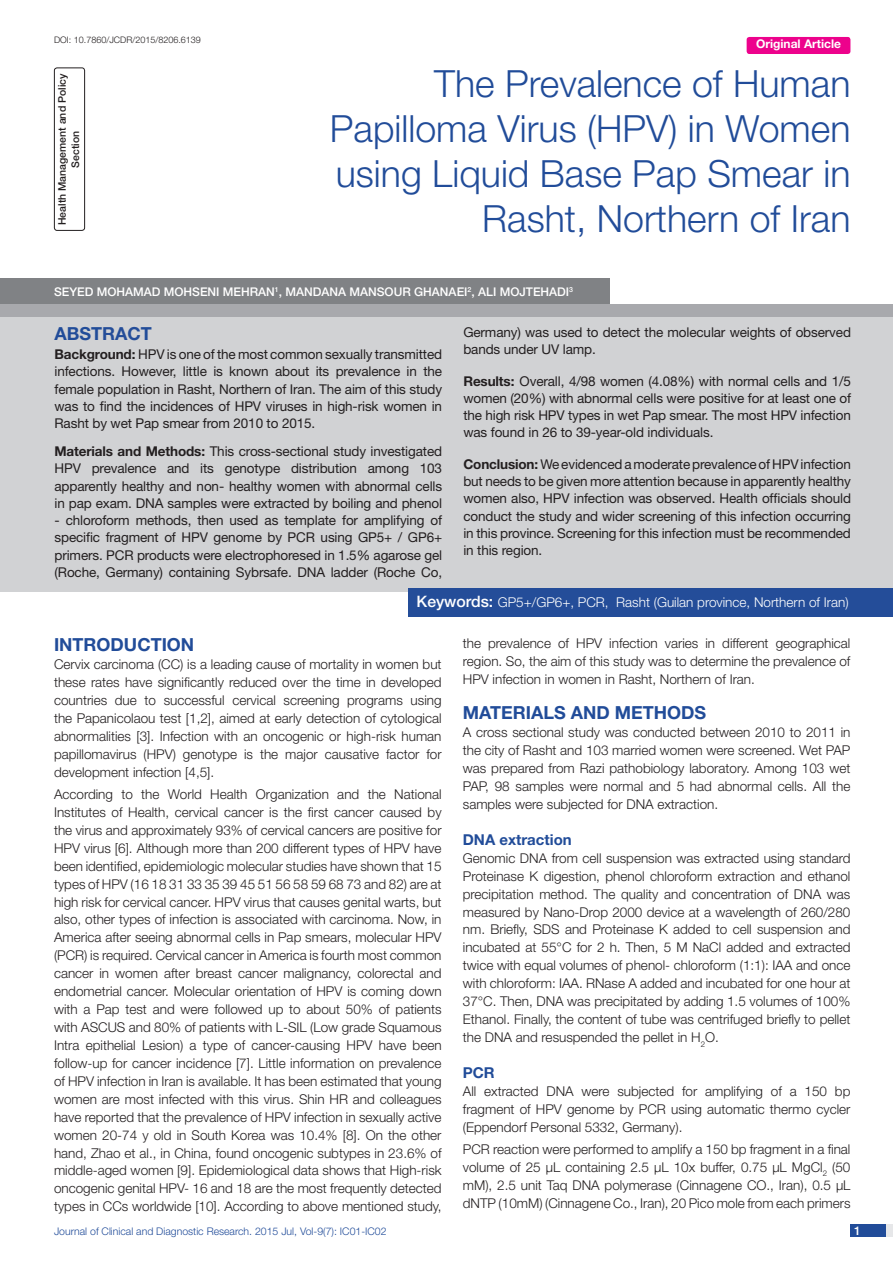
<style>
.page{position:relative;width:893px;height:1263px;background:#fff}
.page>*{position:absolute;margin:0;border:0;box-sizing:border-box;transform-origin:0 0}
.t1{font:300 37.5px/45px "Helvetica Neue";color:#214c99;text-align:right}
.Heading{font:700 18px "Helvetica Neue";color:#214c99}
.Abstract_head{font:700 18px "Helvetica Neue";color:#214c99}
.Level_2{font:700 15px "Helvetica Neue";color:#214c99}
.Body_text{font:300 13.5px/18px "Helvetica Neue";color:#231f20;text-align:justify}
.Abstract_head-2{font:13.5px/17.2px "Helvetica Neue";letter-spacing:-.01em;color:#231f20;text-align:justify}
.Level_2-2{font:13.5px/17.2px "Helvetica Neue";letter-spacing:-.01em;color:#231f20;text-align:justify}
.t2{font:300 13.5px "Helvetica Neue";color:#fff}
.Author{font:500 12px "Helvetica Neue";color:#fff}
.t3{font:700 12px "Helvetica Neue";color:#fff}
.t4{font:300 10.5px "Helvetica Neue";color:#214c99}
.t5{font:500 10.5px "Helvetica Neue";color:#231f20}
.DOI{font:300 9px "Helvetica Neue";color:#231f20}
.s1{color:#244d99}
.s2{font-weight:700}
.s3{font-weight:500;font-size:15.75px}
</style>
<div class="page">
<div style="left:850px;top:1224px;width:43px;height:13px;background:#e6e7e9"></div>
<div style="left:850px;top:1224px;width:35px;height:13px;background:#214c99"></div>
<div style="left:747px;top:37px;width:103px;height:17px;background:#ed028c;border-radius:3px"></div>
<div style="left:0;top:279px;width:610px;height:26px;background:#808285"></div>
<div style="left:54px;top:68px;width:31px;height:163px;border:1px solid #231f20;border-radius:3px"></div>
<div style="left:0;top:317px;width:893px;height:275px;background:#d1d2d4"></div>
<div style="left:0;top:305px;width:893px;height:12px;background:#a8a9ad"></div>
<div style="left:408px;top:588px;width:485px;height:28px;background:#244d99"></div>
<p class="DOI" style="left:54px;top:35px;width:148px">DOI: 10.7860/JCDR/2015/8206.6139</p>
<p class="t3" style="left:756px;top:37px;width:87px">Original Article</p>
<p class="t5" style="left:56px;top:225px;width:153px;rotate:-90deg">Health Management and Policy</p>
<p class="t5" style="left:69px;top:168px;width:38px;rotate:-90deg">Section</p>
<p class="t1" style="left:330px;top:60px;width:522px">The Prevalence of Human<br>Papilloma Virus (HPV) in Women using Liquid Base Pap Smear in<br>Rasht, Northern of Iran</p>
<p class="Author" style="left:54px;top:285px;width:521px">SEYED MOHAMAD MOHSENI MEHRAN<sup>1</sup>, MANDANA MANSOUR GHANAEI<sup>2</sup>, ALI MOJTEHADI<sup>3</sup></p>
<p class="Abstract_head" style="left:55px;top:323px;width:98px">ABST<span class="s1">RAC</span>T</p>
<p class="Abstract_head-2" style="left:55px;top:345px;width:389px"><span class="s2">Background:</span> HPV is one of the most common sexually transmitted infections. However, little is known about its prevalence in the female population in Rasht, Northern of Iran. The aim of this study was to find the incidences of HPV viruses in high-risk women in Rasht by wet Pap smear from 2010 to 2015.</p>
<p class="Abstract_head-2" style="left:55px;top:442px;width:389px"><span class="s2">Materials and Methods:</span> This cross-sectional study investigated HPV prevalence and its genotype distribution among 103 apparently healthy and non- healthy women with abnormal cells in pap exam. DNA samples were extracted by boiling and phenol</p>
<p class="Abstract_head-2" style="left:55px;top:511px;width:389px">- chloroform methods, then used as template for amplifying of specific fragment of HPV genome by PCR using GP5+ / GP6+ primers. PCR products were electrophoresed in 1.5% agarose gel (Roche, Germany) containing Sybrsafe. DNA ladder (Roche Co,</p>
<p class="Abstract_head-2" style="left:463px;top:323px;width:389px">Germany) was used to detect the molecular weights of observed bands under UV lamp.</p>
<p class="Level_2-2" style="left:463px;top:372px;width:389px"><span class="s2">Results:</span> Overall, 4/98 women (4.08%) with normal cells and 1/5 women (20%) with abnormal cells were positive for at least one of the high risk HPV types in wet Pap smear. The most HPV infection was found in 26 to 39-year-old individuals.</p>
<p class="Level_2-2" style="left:463px;top:455px;width:389px"><span class="s2">Conclusion:</span> We evidenced a moderate prevalence of HPV infection but needs to be given more attention because in apparently healthy women also, HPV infection was observed. Health officials should conduct the study and wider screening of this infection occurring in this province. Screening for this infection must be recommended in this region.</p>
<p class="t2" style="left:417px;top:594px;width:433px"><span class="s3">Keywords:</span> GP5+/GP6+, PCR, Rasht (Guilan province, Northern of Iran)</p>
<p class="Heading" style="left:54px;top:634px;width:142px">Introduction</p>
<p class="Body_text" style="left:54px;top:655px;width:389px">Cervix carcinoma (CC) is a leading cause of mortality in women but these rates have significantly reduced over the time in developed countries due to successful cervical screening programs using the Papanicolaou test [1,2], aimed at early detection of cytological abnormalities [3]. Infection with an oncogenic or high-risk human papillomavirus (HPV) genotype is the major causative factor for development infection [4,5].</p>
<p class="Body_text" style="left:54px;top:785px;width:389px">According to the World Health Organization and the National Institutes of Health, cervical cancer is the first cancer caused by the virus and approximately 93% of cervical cancers are positive for HPV virus [6]. Although more than 200 different types of HPV have been identified, epidemiologic molecular studies have shown that 15 types of HPV (16 18 31 33 35 39 45 51 56 58 59 68 73 and 82) are at high risk for cervical cancer. HPV virus that causes genital warts, but also, other types of infection is associated with carcinoma. Now, in America after seeing abnormal cells in Pap smears, molecular HPV (PCR) is required. Cervical cancer in America is fourth most common cancer in women after breast cancer malignancy, colorectal and endometrial cancer. Molecular orientation of HPV is coming down with a Pap test and were followed up to about 50% of patients with ASCUS and 80% of patients with L-SIL (Low grade Squamous Intra epithelial Lesion) a type of cancer-causing HPV have been follow-up for cancer incidence [7]. Little information on prevalence of HPV infection in Iran is available. It has been estimated that young women are most infected with this virus. Shin HR and colleagues have reported that the prevalence of HPV infection in sexually active women 20-74 y old in South Korea was 10.4% [8]. On the other hand, Zhao et al., in China, found oncogenic subtypes in 23.6% of middle-aged women [9]. Epidemiological data shows that High-risk oncogenic genital HPV- 16 and 18 are the most frequently detected types in CCs worldwide [10]. According to above mentioned study,</p>
<p class="Body_text" style="left:463px;top:634px;width:389px">the prevalence of HPV infection varies in different geographical region. So, the aim of this study was to determine the prevalence of HPV infection in women in Rasht, Northern of Iran.</p>
<p class="Heading" style="left:463px;top:702px;width:243px">Materials and Methods</p>
<p class="Body_text" style="left:463px;top:723px;width:389px">A cross sectional study was conducted between 2010 to 2011 in the city of Rasht and 103 married women were screened. Wet PAP was prepared from Razi pathobiology laboratory. Among 103 wet PAP, 98 samples were normal and 5 had abnormal cells. All the samples were subjected for DNA extraction.</p>
<p class="Level_2" style="left:463px;top:830px;width:110px">DNA extraction</p>
<p class="Body_text" style="left:463px;top:849px;width:389px">Genomic DNA from cell suspension was extracted using standard Proteinase K digestion, phenol chloroform extraction and ethanol precipitation method. The quality and concentration of DNA was measured by Nano-Drop 2000 device at a wavelength of 260/280 nm. Briefly, SDS and Proteinase K added to cell suspension and incubated at 55°C for 2 h. Then, 5 M NaCl added and extracted twice with equal volumes of phenol- chloroform (1:1): IAA and once with chloroform: IAA. RNase A added and incubated for one hour at 37°C. Then, DNA was precipitated by adding 1.5 volumes of 100% Ethanol. Finally, the content of tube was centrifuged briefly to pellet the DNA and resuspended the pellet in H<sub>2</sub>O.</p>
<p class="Level_2" style="left:463px;top:1063px;width:22px">PCR</p>
<p class="Body_text" style="left:463px;top:1082px;width:389px">All extracted DNA were subjected for amplifying of a 150 bp fragment of HPV genome by PCR using automatic thermo cycler (Eppendorf Personal 5332, Germany).</p>
<p class="Body_text" style="left:463px;top:1140px;width:389px">PCR reaction were performed to amplify a 150 bp fragment in a final volume of 25 μL containing 2.5 μL 10x buffer, 0.75 μL MgCl<sub>2</sub> (50 mM), 2.5 unit Taq DNA polymerase (Cinnagene CO., Iran), 0.5 μL dNTP (10mM) (Cinnagene Co., Iran), 20 Pico mole from each primers</p>
<p class="t4" style="left:54px;top:1225px;width:334px">Journal of Clinical and Diagnostic Research. 2015 Jul, Vol-9(7): IC01-IC02</p>
<p class="Author" style="left:854px;top:1223px;width:8px">1</p>
</div>
